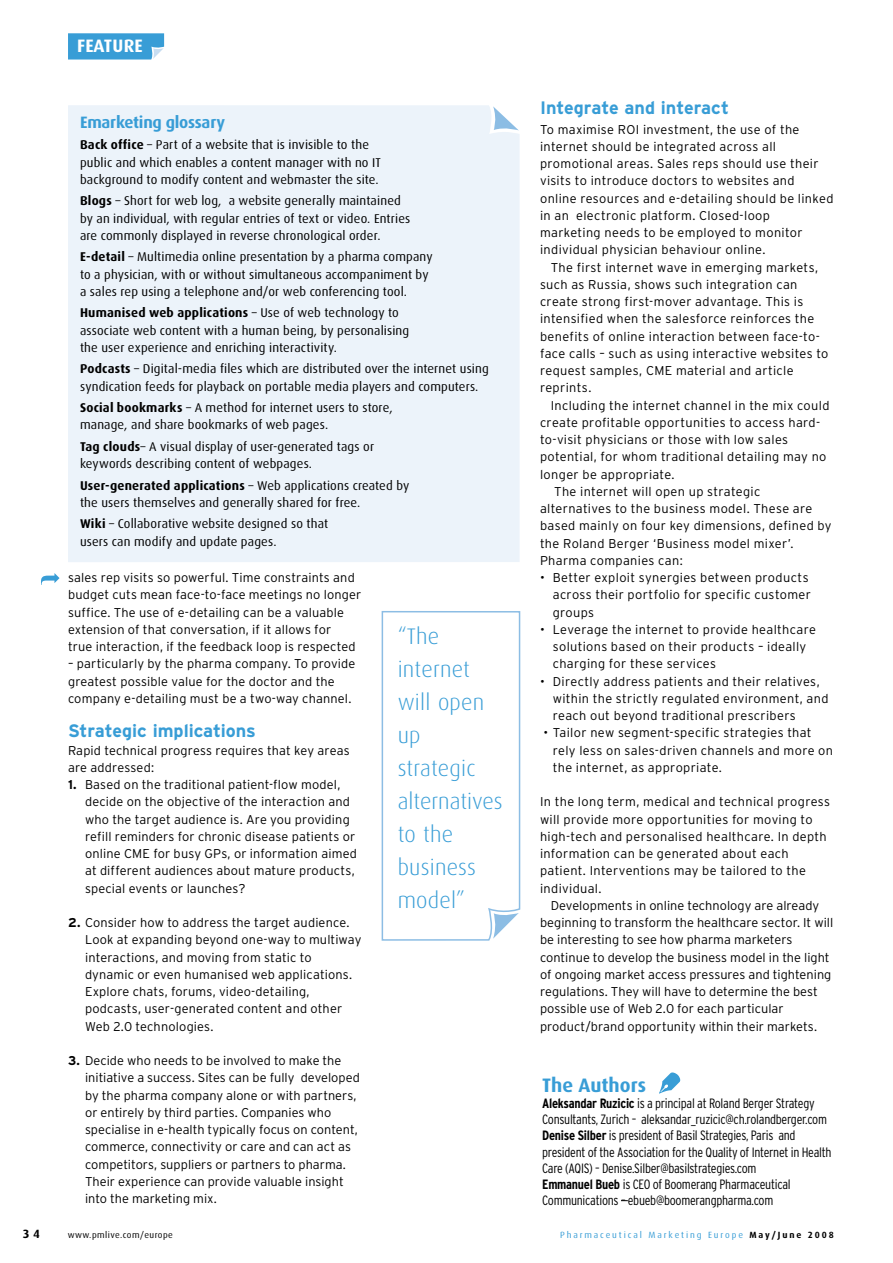
<style>
.page{position:relative;width:893px;height:1263px;background:#fff}
.page>*{position:absolute;margin:0;border:0;box-sizing:border-box;transform-origin:0 0}
._1_quote{font:300 22.5px/33px "Dax OT";letter-spacing:.01em;color:#389dd6}
.t1{font:700 19.5px "Dax OT";color:#389dd6}
.Subheading{font:700 18px "Interstate";letter-spacing:-.005em;color:#389dd6}
.t2{font:700 18px "Dax OT";letter-spacing:.01em;color:#fff}
.box_bullets{font:700 16.5px "Dax OT";letter-spacing:-.015em;color:#389dd6}
.t3{font:300 condensed 13.5px/16.2px "Interstate";letter-spacing:-.02em;color:#000}
.feature_body{font:300 12.75px/17.2px "Interstate";letter-spacing:.015em;color:#000}
.box_bullets-2{font:12.75px/17.2px "Dax OT";letter-spacing:.01em;color:#000}
.feat_body_no_indent{font:300 12.75px/17.2px "Interstate";letter-spacing:.025em;color:#000}
.t4{font:700 12px "Dax OT";color:#000}
.t5{font:9px "Dax OT";letter-spacing:.21em;color:#389dd6}
.t6{font:9px "Dax OT";letter-spacing:.05em;color:#000}
.s1{font-weight:700}
.s2{font-weight:700;color:#000}
</style>
<div class="page">
<svg style="left:68px;top:33px;width:96px;height:27px;background:#48a4d9"></svg>
<svg style="left:41px;top:573px;width:19px;height:12px"></svg>
<svg style="left:659px;top:1072px;width:22px;height:22px"></svg>
<svg style="left:381px;top:611px;width:140px;height:330px"></svg>
<div style="left:68px;top:105px;width:452px;height:457px;background:#ecf3fa"></div>
<p class="t2" style="left:77px;top:36px;width:67px">FEATURE</p>
<p class="box_bullets" style="left:80px;top:113px;width:147px">Emarketing glossary</p>
<p class="box_bullets-2" style="left:80px;top:136px;width:302px"><span class="s1">Back office</span> – Part of a website that is invisible to the public and which enables a content manager with no IT background to modify content and webmaster the site.</p>
<p class="box_bullets-2" style="left:80px;top:192px;width:332px"><span class="s1">Blogs</span> – Short for web log, a website generally maintained by an individual, with regular entries of text or video. Entries are commonly displayed in reverse chronological order.</p>
<p class="box_bullets-2" style="left:80px;top:248px;width:354px"><span class="s1">E-detail</span> – Multimedia online presentation by a pharma company to a physician, with or without simultaneous accompaniment by a sales rep using a telephone and/or web conferencing tool.</p>
<p class="box_bullets-2" style="left:80px;top:304px;width:331px"><span class="s1">Humanised web applications</span> – Use of web technology to associate web content with a human being, by personalising the user experience and enriching interactivity.</p>
<p class="box_bullets-2" style="left:80px;top:360px;width:410px"><span class="s1">Podcasts</span> – Digital-media files which are distributed over the internet using syndication feeds for playback on portable media players and computers.</p>
<p class="box_bullets-2" style="left:80px;top:399px;width:314px"><span class="s1">Social bookmarks</span> – A method for internet users to store, manage, and share bookmarks of web pages.</p>
<p class="box_bullets-2" style="left:80px;top:438px;width:296px"><span class="s1">Tag clouds</span>– A visual display of user-generated tags or keywords describing content of webpages.</p>
<p class="box_bullets-2" style="left:80px;top:477px;width:331px"><span class="s1">User-generated applications</span> – Web applications created by the users themselves and generally shared for free.</p>
<p class="box_bullets-2" style="left:80px;top:515px;width:250px"><span class="s1">Wiki</span> – Collaborative website designed so that users can modify and update pages.</p>
<p class="feature_body" style="left:68px;top:569px;width:295px">sales rep visits so powerful. Time constraints and budget cuts mean face-to-face meetings no longer suffice. The use of e-detailing can be a valuable extension of that conversation, if it allows for<br>true interaction, if the feedback loop is respected</p>
<p class="feature_body" style="left:68px;top:655px;width:289px">– particularly by the pharma company. To provide greatest possible value for the doctor and the company e-detailing must be a two-way channel.</p>
<p class="Subheading" style="left:68px;top:720px;width:189px">Strategic implications</p>
<p class="feat_body_no_indent" style="left:68px;top:741px;width:283px">Rapid technical progress requires that key areas are addressed:</p>
<p class="feature_body" style="left:85px;top:776px;width:274px;text-indent:-17px"><span class="s1">1.</span> Based on the traditional patient-flow model, decide on the objective of the interaction and who the target audience is. Are you providing refill reminders for chronic disease patients or online CME for busy GPs, or information aimed at different audiences about mature products, special events or launches?</p>
<p class="feature_body" style="left:85px;top:914px;width:278px;text-indent:-17px"><span class="s1">2.</span> Consider how to address the target audience.<br>Look at expanding beyond one-way to multiway interactions, and moving from static to dynamic or even humanised web applications.<br>Explore chats, forums, video-detailing, podcasts, user-generated content and other Web 2.0 technologies.</p>
<p class="feature_body" style="left:85px;top:1052px;width:276px;text-indent:-17px"><span class="s1">3.</span> Decide who needs to be involved to make the initiative a success. Sites can be fully developed by the pharma company alone or with partners, or entirely by third parties. Companies who specialise in e-health typically focus on content, commerce, connectivity or care and can act as competitors, suppliers or partners to pharma.<br>Their experience can provide valuable insight into the marketing mix.</p>
<p class="_1_quote" style="left:398px;top:620px;width:106px">“The internet will open up strategic alternatives to the business model”</p>
<p class="Subheading" style="left:540px;top:97px;width:190px">Integrate and interact</p>
<p class="feat_body_no_indent" style="left:540px;top:120px;width:295px">To maximise ROI investment, the use of the internet should be integrated across all promotional areas. Sales reps should use their visits to introduce doctors to websites and online resources and e-detailing should be linked in an electronic platform. Closed-loop marketing needs to be employed to monitor individual physician behaviour online.</p>
<p class="feature_body" style="left:540px;top:258px;width:290px;text-indent:11px">The first internet wave in emerging markets, such as Russia, shows such integration can create strong first-mover advantage. This is intensified when the salesforce reinforces the benefits of online interaction between face-to&shy;face calls – such as using interactive websites to request samples, CME material and article reprints.</p>
<p class="feature_body" style="left:540px;top:396px;width:291px;text-indent:11px">Including the internet channel in the mix could create profitable opportunities to access hard&shy;to-visit physicians or those with low sales potential, for whom traditional detailing may no longer be appropriate.</p>
<p class="feature_body" style="left:540px;top:483px;width:293px;text-indent:14px">The internet will open up strategic alternatives to the business model. These are based mainly on four key dimensions, defined by the Roland Berger ‘Business model mixer’.<br>Pharma companies can:</p>
<p class="feature_body" style="left:553px;top:569px;width:260px;text-indent:-13px">• Better exploit synergies between products across their portfolio for specific customer groups</p>
<p class="feature_body" style="left:553px;top:621px;width:265px;text-indent:-13px">• Leverage the internet to provide healthcare solutions based on their products – ideally charging for these services</p>
<p class="feature_body" style="left:553px;top:672px;width:277px;text-indent:-13px">• Directly address patients and their relatives, within the strictly regulated environment, and reach out beyond traditional prescribers</p>
<p class="feature_body" style="left:553px;top:724px;width:282px;text-indent:-9px">• Tailor new segment-specific strategies that rely less on sales-driven channels and more on the internet, as appropriate.</p>
<p class="feat_body_no_indent" style="left:540px;top:793px;width:292px">In the long term, medical and technical progress will provide more opportunities for moving to high-tech and personalised healthcare. In depth information can be generated about each patient. Interventions may be tailored to the individual.</p>
<p class="feature_body" style="left:540px;top:897px;width:295px;text-indent:11px">Developments in online technology are already beginning to transform the healthcare sector. It will be interesting to see how pharma marketers continue to develop the business model in the light of ongoing market access pressures and tightening regulations. They will have to determine the best possible use of Web 2.0 for each particular product/brand opportunity within their markets.</p>
<p class="t1" style="left:542px;top:1074px;width:105px">The Authors</p>
<p class="t3" style="left:542px;top:1095px;width:286px"><span class="s1">Aleksandar Ruzicic</span> is a principal at Roland Berger Strategy<br>Consultants, Zurich – aleksandar_ruzicic@ch.rolandberger.com</p>
<p class="t3" style="left:542px;top:1127px;width:291px"><span class="s1">Denise Silber</span> is president of Basil Strategies, Paris and president of the Association for the Quality of Internet in Health<br>Care (AQIS) – Denise.Silber@basilstrategies.com</p>
<p class="t3" style="left:542px;top:1176px;width:250px"><span class="s1">Emmanuel Bueb</span> is CEO of Boomerang Pharmaceutical<br>Communications – ebueb@boomerangpharma.com</p>
<p class="t4" style="left:23px;top:1227px;width:19px">3 4</p>
<p class="t6" style="left:68px;top:1230px;width:107px">www.pmlive.com/europe</p>
<p class="t5" style="left:560px;top:1230px;width:275px">Pharmaceutical Marketing Europe <span class="s2">May/June 2008</span></p>
</div>
